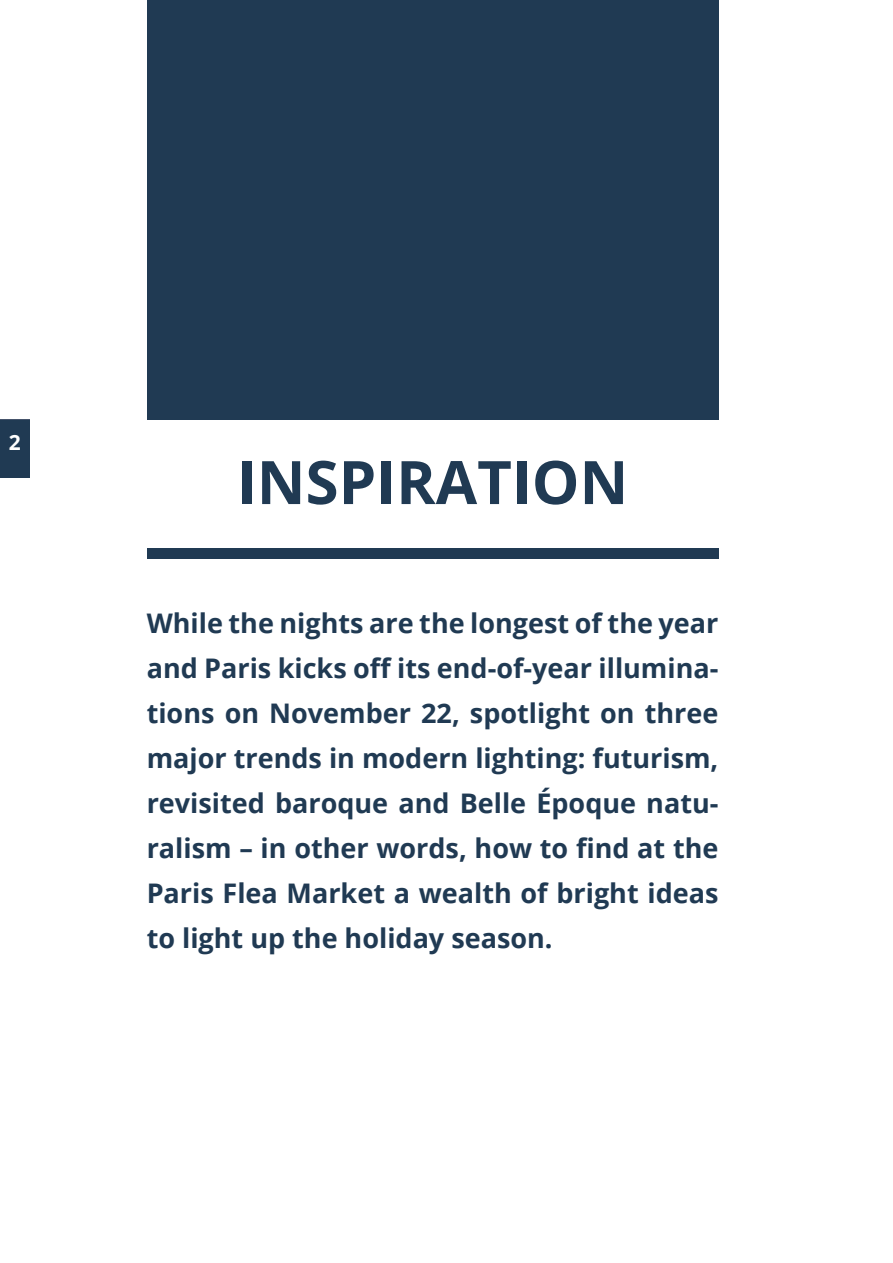
<style>
.page{position:relative;width:893px;height:1263px;background:#fff}
.page>*{position:absolute;margin:0;border:0;box-sizing:border-box;transform-origin:0 0}
.t1{font:700 60px "Open Sans";color:#203a53}
.t2{font:700 27px/45px "Open Sans";color:#203a53;text-align:justify}
.t3{font:700 21px "Open Sans";color:#fff}
</style>
<div class="page">
<div style="left:0;top:420px;width:30px;height:57px;background:#203a53"></div>
<div style="left:147px;top:0;width:571px;height:420px;background:#203a53"></div>
<div style="left:147px;top:549px;width:571px;height:10px;background:#203a53"></div>
<p class="t3" style="left:9px;top:428px;width:13px">2</p>
<h1 class="t1" style="left:237px;top:440px;width:393px">INSPIRATION</h1>
<p class="t2" style="left:147px;top:600px;width:573px">While the nights are the longest of the year and Paris kicks off its end-of-year illumina&shy;tions on November 22, spotlight on three major trends in modern lighting: futurism, revisited baroque and Belle Époque natu&shy;ralism – in other words, how to find at the Paris Flea Market a wealth of bright ideas to light up the holiday season.</p>
</div>
